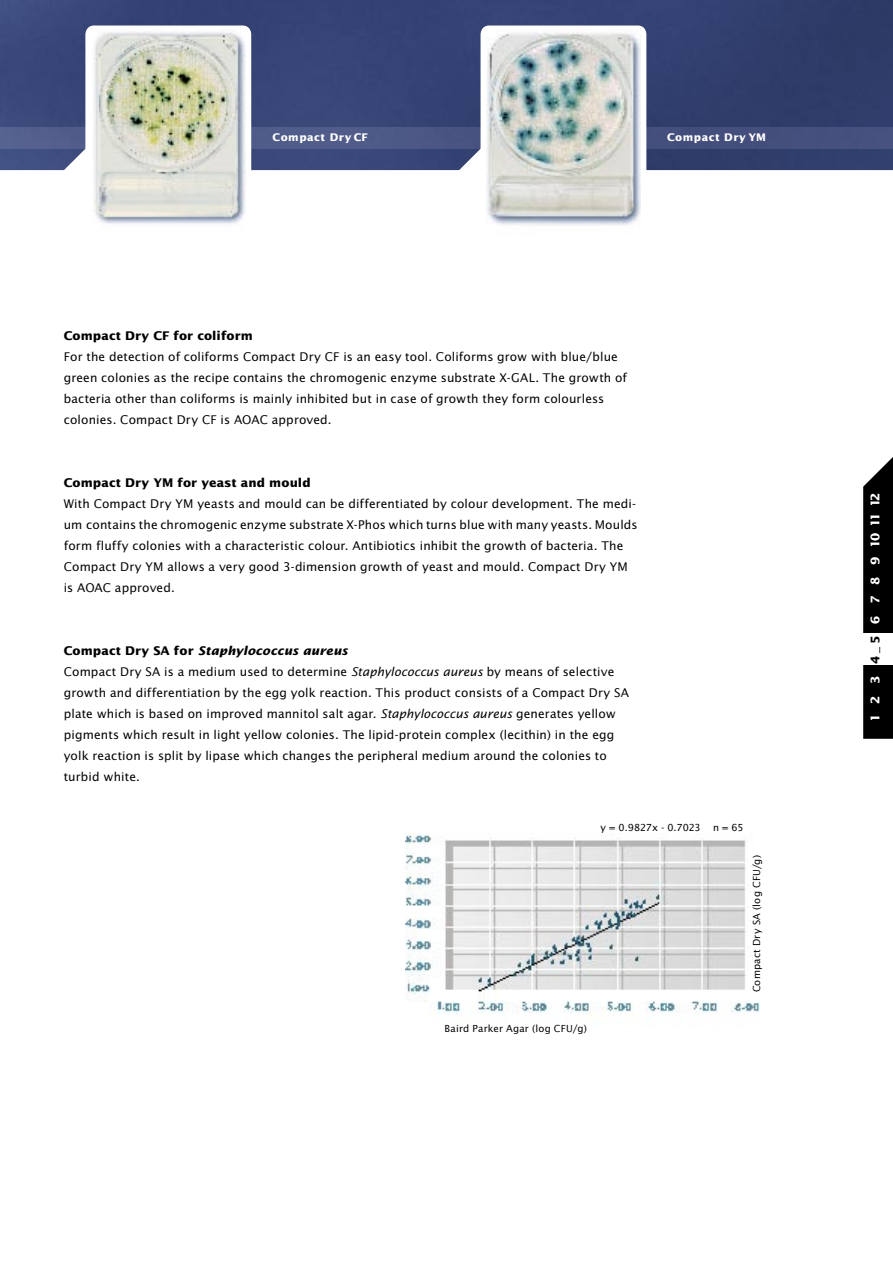
<style>
.page{position:relative;width:893px;height:1263px;background:#fff}
.page>*{position:absolute;margin:0;border:0;box-sizing:border-box;transform-origin:0 0}
.t1{font:12px/21px "Lucida Sans";letter-spacing:.01em;color:#000}
.t2{font:700 12px "Lucida Sans";letter-spacing:.01em;color:#000}
.t3{font:700 12px "Lucida Sans";color:#fff}
.t4{font:700 10.5px "Lucida Sans";letter-spacing:.05em;color:#fff}
.t5{font:9.75px "Lucida Sans";letter-spacing:.02em;color:#000}
.t6{font:9.75px "Lucida Sans";letter-spacing:-.005em;color:#000}
.s1{font-weight:700}
.s2{font-weight:700;font-style:italic}
.s3{font-style:italic}
.s4{color:#000}
</style>
<div class="page">
<img style="left:0;top:0;width:893px;height:170px">
<img style="left:0;top:128px;width:893px;height:21px">
<svg style="left:863px;top:457px;width:30px;height:282px;background:#121212"></svg>
<div style="left:863px;top:634px;width:30px;height:31px;background:#fff"></div>
<svg style="left:58px;top:26px;width:193px;height:148px"></svg>
<img style="left:93px;top:30px;width:152px;height:194px">
<svg style="left:453px;top:26px;width:193px;height:150px"></svg>
<img style="left:486px;top:28px;width:154px;height:198px">
<img style="left:406px;top:834px;width:354px;height:180px">
<p class="t4" style="left:273px;top:131px;width:97px">Compact Dry CF</p>
<p class="t4" style="left:667px;top:131px;width:101px">Compact Dry YM</p>
<p class="t2" style="left:64px;top:328px;width:191px">Compact Dry CF for coliform</p>
<p class="t1" style="left:64px;top:346px;width:565px">For the detection of coliforms Compact Dry CF is an easy tool. Coliforms grow with blue/blue green colonies as the recipe contains the chromogenic enzyme substrate X-GAL. The growth of bacteria other than coliforms is mainly inhibited but in case of growth they form colourless colonies. Compact Dry CF is AOAC approved.</p>
<p class="t2" style="left:64px;top:475px;width:249px">Compact Dry YM for yeast and mould</p>
<p class="t1" style="left:64px;top:493px;width:575px">With Compact Dry YM yeasts and mould can be differentiated by colour development. The medi&shy;um contains the chromogenic enzyme substrate X-Phos which turns blue with many yeasts. Moulds form fluffy colonies with a characteristic colour. Antibiotics inhibit the growth of bacteria. The Compact Dry YM allows a very good 3-dimension growth of yeast and mould. Compact Dry YM is AOAC approved.</p>
<p class="t1" style="left:64px;top:640px;width:567px"><span class="s1">Compact Dry SA for</span> <span class="s2">Staphylococcus aureus<br></span>Compact Dry SA is a medium used to determine <span class="s3">Staphylococcus aureus</span> by means of selective growth and differentiation by the egg yolk reaction. This product consists of a Compact Dry SA plate which is based on improved mannitol salt agar. <span class="s3">Staphylococcus aureus</span> generates yellow pigments which result in light yellow colonies. The lipid-protein complex (lecithin) in the egg yolk reaction is split by lipase which changes the peripheral medium around the colonies to turbid white.</p>
<p class="t5" style="left:445px;top:1023px;width:144px">Baird Parker Agar (log CFU/g)</p>
<p class="t6" style="left:601px;top:821px;width:102px">y = 0.9827x - 0.7023</p>
<p class="t5" style="left:713px;top:821px;width:32px">n = 65</p>
<p class="t5" style="left:751px;top:992px;width:139px;rotate:-90deg">Compact Dry SA (log CFU/g)</p>
<p class="t3" style="left:868px;top:722px;width:231px;rotate:-90deg">1 <span class="s4">_</span> 2 <span class="s4">_</span> 3 <span class="s4">_ 4 _ 5 _</span> 6 <span class="s4">_</span> 7 <span class="s4">_</span> 8 <span class="s4">_</span> 9 <span class="s4">_</span>10<span class="s4">_</span>11<span class="s4">_</span>12</p>
</div>
